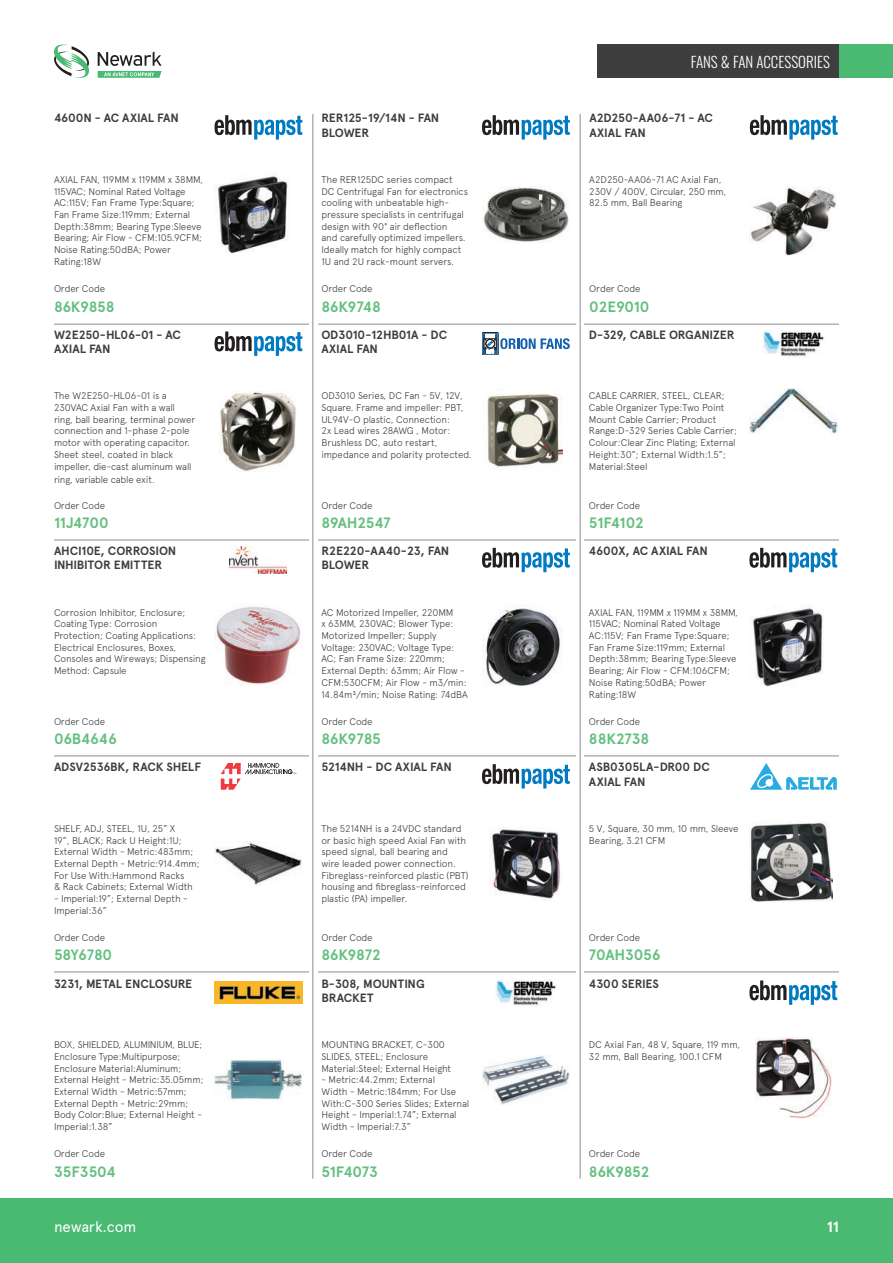
<style>
.page{position:relative;width:893px;height:1263px;background:#fff}
.page>*{position:absolute;margin:0;border:0;box-sizing:border-box;transform-origin:0 0}
.t1{font:700 15px "Apercu Avnet";letter-spacing:-.02em;color:#64bf80}
.t2{font:300 15px "Oswald";color:#fff}
.t3{font:15px "Apercu Avnet";letter-spacing:-.01em;color:#fff}
.t4{font:700 15px "Apercu Avnet";color:#fff}
.t5{font:700 12px/14.4px "Apercu Avnet";letter-spacing:-.01em;color:#3e3e3f}
.t6{font:300 9.75px/11.7px "Apercu Avnet";letter-spacing:-.015em;color:#3e3e3f}
</style>
<div class="page">
<div style="left:0;top:1198px;width:893px;height:65px;background:#4aba73"></div>
<svg style="left:54px;top:45px;width:35px;height:33px"></svg>
<svg style="left:98px;top:52px;width:64px;height:26px"></svg>
<div style="left:838px;top:45px;width:55px;height:33px;background:#4aba73"></div>
<div style="left:597px;top:45px;width:242px;height:33px;background:#3e3e3f"></div>
<hr style="left:580px;top:114px;width:1px;height:1065px;background:#8b8d90">
<hr style="left:313px;top:114px;width:1px;height:1065px;background:#8b8d90">
<hr style="left:54px;top:324px;width:255px;height:1px;background:#8b8d90">
<hr style="left:54px;top:540px;width:255px;height:1px;background:#8b8d90">
<hr style="left:54px;top:756px;width:255px;height:1px;background:#8b8d90">
<hr style="left:54px;top:972px;width:255px;height:1px;background:#8b8d90">
<hr style="left:318px;top:324px;width:258px;height:1px;background:#8b8d90">
<hr style="left:318px;top:540px;width:258px;height:1px;background:#8b8d90">
<hr style="left:318px;top:756px;width:258px;height:1px;background:#8b8d90">
<hr style="left:318px;top:972px;width:258px;height:1px;background:#8b8d90">
<hr style="left:584px;top:324px;width:255px;height:1px;background:#8b8d90">
<hr style="left:584px;top:540px;width:255px;height:1px;background:#8b8d90">
<hr style="left:584px;top:756px;width:255px;height:1px;background:#8b8d90">
<hr style="left:584px;top:972px;width:255px;height:1px;background:#8b8d90">
<img style="left:216px;top:173px;width:72px;height:81px">
<svg style="left:215px;top:115px;width:87px;height:25px"></svg>
<img style="left:482px;top:188px;width:87px;height:55px">
<img style="left:750px;top:186px;width:87px;height:70px">
<svg style="left:482px;top:115px;width:88px;height:25px"></svg>
<svg style="left:750px;top:115px;width:88px;height:25px"></svg>
<svg style="left:750px;top:763px;width:87px;height:27px"></svg>
<img style="left:220px;top:391px;width:77px;height:80px">
<svg style="left:215px;top:331px;width:87px;height:25px"></svg>
<img style="left:487px;top:393px;width:75px;height:76px">
<div style="left:482px;top:332px;width:16px;height:23px;border:1px solid #211d1e"></div>
<svg style="left:483px;top:333px;width:15px;height:21px"></svg>
<div style="left:484px;top:338px;width:12px;height:11px;border:1px solid #211d1e"></div>
<svg style="left:485px;top:334px;width:85px;height:21px"></svg>
<img style="left:749px;top:388px;width:88px;height:45px">
<img style="left:763px;top:330px;width:61px;height:27px">
<img style="left:215px;top:606px;width:86px;height:79px">
<img style="left:230px;top:547px;width:57px;height:26px">
<img style="left:485px;top:606px;width:77px;height:80px">
<svg style="left:482px;top:548px;width:88px;height:24px"></svg>
<img style="left:751px;top:607px;width:73px;height:80px">
<svg style="left:749px;top:548px;width:88px;height:24px"></svg>
<img style="left:215px;top:841px;width:87px;height:44px">
<svg style="left:221px;top:763px;width:75px;height:27px"></svg>
<img style="left:490px;top:827px;width:71px;height:74px">
<svg style="left:482px;top:764px;width:88px;height:24px"></svg>
<img style="left:749px;top:821px;width:83px;height:81px">
<img style="left:215px;top:1059px;width:87px;height:41px">
<img style="left:215px;top:982px;width:87px;height:21px">
<img style="left:482px;top:1055px;width:88px;height:49px">
<img style="left:495px;top:979px;width:62px;height:27px">
<img style="left:755px;top:1037px;width:77px;height:82px">
<svg style="left:749px;top:980px;width:88px;height:25px"></svg>
<h1 class="t2" style="left:691px;top:48px;width:81px">FANS &amp; FAN ACCESSORIES</h1>
<p class="t5" style="left:54px;top:110px;width:126px">4600N - AC AXIAL FAN</p>
<p class="t6" style="left:54px;top:173px;width:150px">AXIAL FAN, 119MM x 119MM x 38MM,<br>115VAC; Nominal Rated Voltage<br>AC:115V; Fan Frame Type:Square;<br>Fan Frame Size:119mm; External<br>Depth:38mm; Bearing Type:Sleeve<br>Bearing; Air Flow - CFM:105.9CFM;<br>Noise Rating:50dBA; Power<br>Rating:18W</p>
<h1 class="t1" style="left:54px;top:295px;width:62px">86K9858</h1>
<p class="t6" style="left:54px;top:282px;width:53px">Order Code</p>
<p class="t5" style="left:321px;top:110px;width:119px">RER125-19/14N - FAN<br>BLOWER</p>
<p class="t5" style="left:589px;top:110px;width:125px">A2D250-AA06-71 - AC<br>AXIAL FAN</p>
<p class="t6" style="left:321px;top:173px;width:148px">The RER125DC series compact<br>DC Centrifugal Fan for electronics cooling with unbeatable high&shy;pressure specialists in centrifugal design with 90° air deflection<br>and carefully optimized impellers.<br>Ideally match for highly compact<br>1U and 2U rack-mount servers.</p>
<p class="t6" style="left:589px;top:173px;width:138px">A2D250-AA06-71 AC Axial Fan,<br>230V / 400V, Circular, 250 mm,<br>82.5 mm, Ball Bearing</p>
<h1 class="t1" style="left:321px;top:295px;width:61px">86K9748</h1>
<h1 class="t1" style="left:589px;top:295px;width:62px">02E9010</h1>
<p class="t6" style="left:321px;top:282px;width:53px">Order Code</p>
<p class="t6" style="left:589px;top:282px;width:53px">Order Code</p>
<p class="t5" style="left:54px;top:326px;width:128px">W2E250-HL06-01 - AC<br>AXIAL FAN</p>
<p class="t6" style="left:54px;top:389px;width:143px">The W2E250-HL06-01 is a<br>230VAC Axial Fan with a wall ring, ball bearing, terminal power connection and 1-phase 2-pole motor with operating capacitor.<br>Sheet steel, coated in black impeller, die-cast aluminum wall</p>
<p class="t5" style="left:321px;top:326px;width:127px">OD3010-12HB01A - DC<br>AXIAL FAN</p>
<p class="t6" style="left:321px;top:389px;width:152px">OD3010 Series, DC Fan - 5V, 12V,<br>Square. Frame and impeller: PBT,<br>UL94V-O plastic, Connection:<br>2x Lead wires 28AWG , Motor:<br>Brushless DC, auto restart, impedance and polarity protected.</p>
<p class="t5" style="left:589px;top:326px;width:147px">D-329, CABLE ORGANIZER</p>
<p class="t6" style="left:589px;top:389px;width:150px">CABLE CARRIER, STEEL, CLEAR;<br>Cable Organizer Type:Two Point<br>Mount Cable Carrier; Product<br>Range:D-329 Series Cable Carrier;<br>Colour:Clear Zinc Plating; External<br>Height:30”; External Width:1.5”;<br>Material:Steel</p>
<p class="t6" style="left:54px;top:473px;width:102px">ring, variable cable exit.</p>
<p class="t6" style="left:54px;top:498px;width:53px">Order Code</p>
<p class="t6" style="left:321px;top:498px;width:53px">Order Code</p>
<p class="t6" style="left:589px;top:498px;width:53px">Order Code</p>
<h1 class="t1" style="left:54px;top:511px;width:56px">11J4700</h1>
<h1 class="t1" style="left:321px;top:511px;width:71px">89AH2547</h1>
<h1 class="t1" style="left:589px;top:511px;width:56px">51F4102</h1>
<p class="t5" style="left:54px;top:543px;width:124px">AHCI10E, CORROSION<br>INHIBITOR EMITTER</p>
<p class="t6" style="left:54px;top:605px;width:153px">Corrosion Inhibitor, Enclosure;<br>Coating Type: Corrosion<br>Protection; Coating Applications:<br>Electrical Enclosures, Boxes,<br>Consoles and Wireways; Dispensing<br>Method: Capsule</p>
<p class="t6" style="left:54px;top:715px;width:53px">Order Code</p>
<h1 class="t1" style="left:54px;top:727px;width:64px">06B4646</h1>
<p class="t5" style="left:321px;top:543px;width:129px">R2E220-AA40-23, FAN<br>BLOWER</p>
<p class="t6" style="left:321px;top:605px;width:148px">AC Motorized Impeller, 220MM<br>x 63MM, 230VAC; Blower Type:<br>Motorized Impeller; Supply<br>Voltage: 230VAC; Voltage Type:<br>AC; Fan Frame Size: 220mm;<br>External Depth: 63mm; Air Flow -<br>CFM:530CFM; Air Flow - m3/min:<br>14.84m³/min; Noise Rating: 74dBA</p>
<h1 class="t1" style="left:321px;top:727px;width:61px">86K9785</h1>
<p class="t6" style="left:321px;top:715px;width:53px">Order Code</p>
<p class="t5" style="left:589px;top:543px;width:120px">4600X, AC AXIAL FAN</p>
<p class="t6" style="left:589px;top:605px;width:150px">AXIAL FAN, 119MM x 119MM x 38MM,<br>115VAC; Nominal Rated Voltage<br>AC:115V; Fan Frame Type:Square;<br>Fan Frame Size:119mm; External<br>Depth:38mm; Bearing Type:Sleeve<br>Bearing; Air Flow - CFM:106CFM;<br>Noise Rating:50dBA; Power<br>Rating:18W</p>
<h1 class="t1" style="left:589px;top:727px;width:62px">88K2738</h1>
<p class="t6" style="left:589px;top:715px;width:53px">Order Code</p>
<p class="t5" style="left:54px;top:759px;width:149px">ADSV2536BK, RACK SHELF</p>
<p class="t5" style="left:321px;top:759px;width:132px">5214NH - DC AXIAL FAN</p>
<p class="t6" style="left:54px;top:822px;width:147px">SHELF, ADJ, STEEL, 1U, 25” X<br>19”, BLACK; Rack U Height:1U;<br>External Width - Metric:483mm;<br>External Depth - Metric:914.4mm;<br>For Use With:Hammond Racks<br>&amp; Rack Cabinets; External Width</p>
<p class="t6" style="left:54px;top:892px;width:135px">- Imperial:19”; External Depth -<br>Imperial:36”</p>
<h1 class="t1" style="left:54px;top:944px;width:60px">58Y6780</h1>
<p class="t6" style="left:54px;top:931px;width:53px">Order Code</p>
<p class="t6" style="left:321px;top:822px;width:149px">The 5214NH is a 24VDC standard or basic high speed Axial Fan with speed signal, ball bearing and<br>wire leaded power connection.<br>Fibreglass-reinforced plastic (PBT) housing and fibreglass-reinforced plastic (PA) impeller.</p>
<p class="t6" style="left:321px;top:931px;width:53px">Order Code</p>
<h1 class="t1" style="left:321px;top:944px;width:61px">86K9872</h1>
<p class="t5" style="left:589px;top:759px;width:123px">ASB0305LA-DR00 DC<br>AXIAL FAN</p>
<p class="t6" style="left:589px;top:822px;width:151px">5 V, Square, 30 mm, 10 mm, Sleeve<br>Bearing, 3.21 CFM</p>
<p class="t6" style="left:589px;top:931px;width:53px">Order Code</p>
<h1 class="t1" style="left:589px;top:944px;width:73px">70AH3056</h1>
<p class="t5" style="left:54px;top:975px;width:140px">3231, METAL ENCLOSURE</p>
<p class="t6" style="left:54px;top:1038px;width:151px">BOX, SHIELDED, ALUMINIUM, BLUE;<br>Enclosure Type:Multipurpose;<br>Enclosure Material:Aluminum;<br>External Height - Metric:35.05mm;<br>External Width - Metric:57mm;<br>External Depth - Metric:29mm;<br>Body Color:Blue; External Height -<br>Imperial:1.38”</p>
<h1 class="t1" style="left:54px;top:1160px;width:63px">35F3504</h1>
<p class="t6" style="left:54px;top:1147px;width:53px">Order Code</p>
<p class="t5" style="left:321px;top:975px;width:105px">B-308, MOUNTING<br>BRACKET</p>
<p class="t6" style="left:321px;top:1038px;width:131px">MOUNTING BRACKET, C-300<br>SLIDES, STEEL; Enclosure<br>Material:Steel; External Height</p>
<p class="t6" style="left:321px;top:1073px;width:149px">- Metric:44.2mm; External<br>Width - Metric:184mm; For Use<br>With:C-300 Series Slides; External<br>Height - Imperial:1.74”; External<br>Width - Imperial:7.3”</p>
<h1 class="t1" style="left:321px;top:1160px;width:58px">51F4073</h1>
<p class="t6" style="left:321px;top:1147px;width:53px">Order Code</p>
<p class="t5" style="left:589px;top:975px;width:71px">4300 SERIES</p>
<p class="t6" style="left:589px;top:1038px;width:153px">DC Axial Fan, 48 V, Square, 119 mm,<br>32 mm, Ball Bearing, 100.1 CFM</p>
<p class="t6" style="left:589px;top:1147px;width:53px">Order Code</p>
<h1 class="t1" style="left:589px;top:1160px;width:62px">86K9852</h1>
<h1 class="t3" style="left:54px;top:1215px;width:84px">newark.com</h1>
<h1 class="t4" style="left:827px;top:1215px;width:14px">11</h1>
</div>
